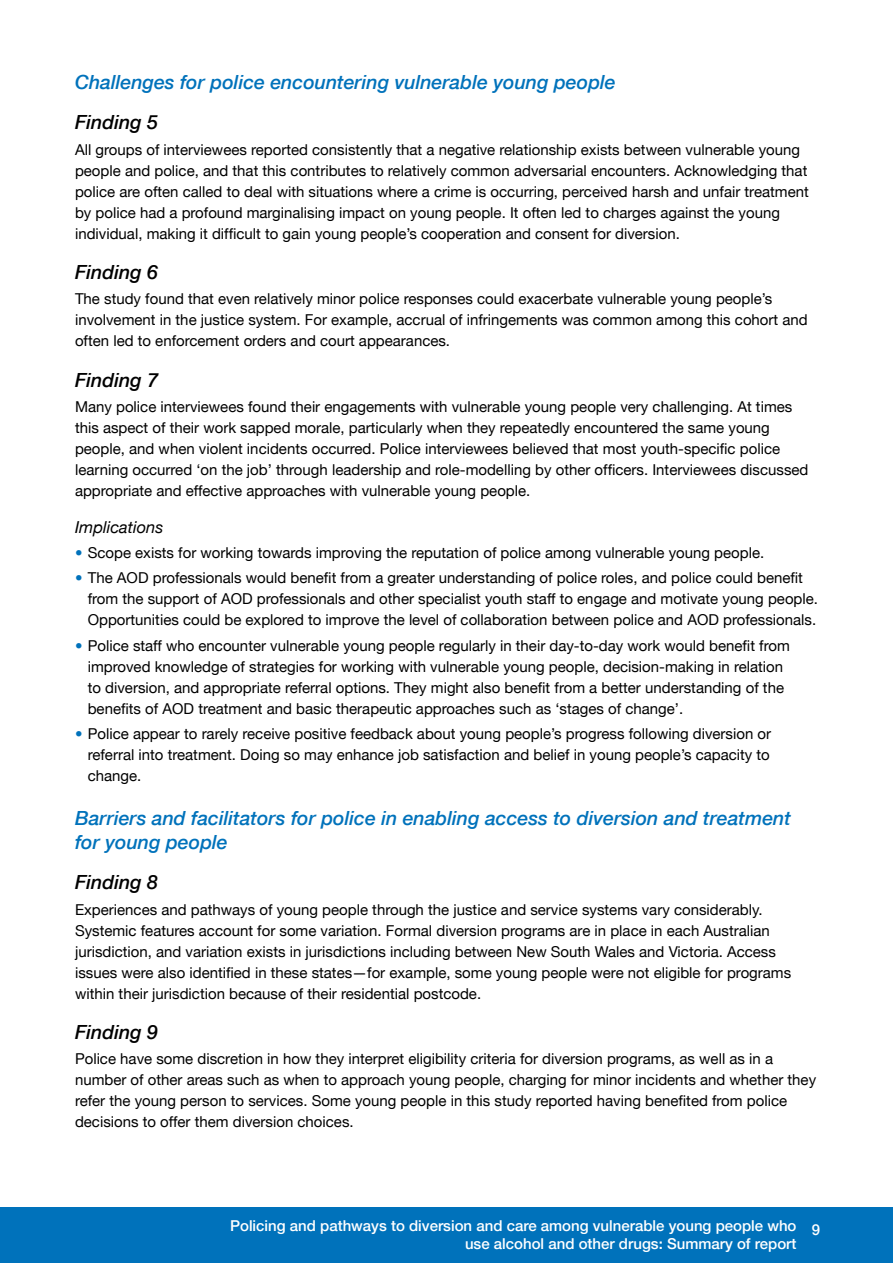
<style>
.page{position:relative;width:893px;height:1263px;background:#fff}
.page>*{position:absolute;margin:0;border:0;box-sizing:border-box;transform-origin:0 0}
.t1{font:italic 500 19.5px/23.4px "Helvetica Neue LT";color:#0072bb}
.t2{font:italic 500 19.5px "Helvetica Neue LT";color:#000}
.t3{font:italic 16.5px "Helvetica Neue LT";color:#000}
.body{font:15px/21px "Helvetica Neue LT";color:#000}
.t4{font:500 15px/18px "Helvetica Neue LT";color:#fff;text-align:right}
.s1{color:#0072bb}
</style>
<div class="page">
<div style="left:0;top:1208px;width:893px;height:55px;background:#0072bb"></div>
<h3 class="t1" style="left:75px;top:70px;width:542px">Challenges for police encountering vulnerable young people</h3>
<h4 class="t2" style="left:75px;top:111px;width:85px">Finding 5</h4>
<p class="body" style="left:75px;top:139px;width:735px">All groups of interviewees reported consistently that a negative relationship exists between vulnerable young people and police, and that this contributes to relatively common adversarial encounters. Acknowledging that police are often called to deal with situations where a crime is occurring, perceived harsh and unfair treatment by police had a profound marginalising impact on young people. It often led to charges against the young individual, making it difficult to gain young people’s cooperation and consent for diversion.</p>
<h4 class="t2" style="left:75px;top:261px;width:85px">Finding 6</h4>
<p class="body" style="left:75px;top:288px;width:734px">The study found that even relatively minor police responses could exacerbate vulnerable young people’s involvement in the justice system. For example, accrual of infringements was common among this cohort and often led to enforcement orders and court appearances.</p>
<h4 class="t2" style="left:75px;top:368px;width:85px">Finding 7</h4>
<p class="body" style="left:75px;top:396px;width:735px">Many police interviewees found their engagements with vulnerable young people very challenging. At times this aspect of their work sapped morale, particularly when they repeatedly encountered the same young people, and when violent incidents occurred. Police interviewees believed that most youth-specific police learning occurred ‘on the job’ through leadership and role-modelling by other officers. Interviewees discussed appropriate and effective approaches with vulnerable young people.</p>
<h5 class="t3" style="left:75px;top:517px;width:90px">Implications</h5>
<p class="body" style="left:75px;top:542px;width:691px"><span class="s1">•</span> Scope exists for working towards improving the reputation of police among vulnerable young people.</p>
<p class="body" style="left:88px;top:567px;width:732px;text-indent:-13px"><span class="s1">•</span> The AOD professionals would benefit from a greater understanding of police roles, and police could benefit from the support of AOD professionals and other specialist youth staff to engage and motivate young people.<br>Opportunities could be explored to improve the level of collaboration between police and AOD professionals.</p>
<p class="body" style="left:88px;top:634px;width:704px;text-indent:-13px"><span class="s1">•</span> Police staff who encounter vulnerable young people regularly in their day-to-day work would benefit from improved knowledge of strategies for working with vulnerable young people, decision-making in relation to diversion, and appropriate referral options. They might also benefit from a better understanding of the benefits of AOD treatment and basic therapeutic approaches such as ‘stages of change’.</p>
<p class="body" style="left:88px;top:723px;width:685px;text-align:justify;text-indent:-13px"><span class="s1">•</span> Police appear to rarely receive positive feedback about young people’s progress following diversion or referral into treatment. Doing so may enhance job satisfaction and belief in young people’s capacity to change.</p>
<h3 class="t1" style="left:75px;top:807px;width:717px">Barriers and facilitators for police in enabling access to diversion and treatment for young people</h3>
<h4 class="t2" style="left:75px;top:871px;width:85px">Finding 8</h4>
<p class="body" style="left:75px;top:898px;width:718px">Experiences and pathways of young people through the justice and service systems vary considerably.<br>Systemic features account for some variation. Formal diversion programs are in place in each Australian jurisdiction, and variation exists in jurisdictions including between New South Wales and Victoria. Access issues were also identified in these states—for example, some young people were not eligible for programs within their jurisdiction because of their residential postcode.</p>
<h4 class="t2" style="left:75px;top:1020px;width:85px">Finding 9</h4>
<p class="body" style="left:75px;top:1048px;width:743px">Police have some discretion in how they interpret eligibility criteria for diversion programs, as well as in a number of other areas such as when to approach young people, charging for minor incidents and whether they refer the young person to services. Some young people in this study reported having benefited from police decisions to offer them diversion choices.</p>
<p class="t4" style="left:230px;top:1216px;width:568px">Policing and pathways to diversion and care among vulnerable young people who use alcohol and other drugs: Summary of report</p>
<p class="t4" style="left:812px;top:1221px;width:10px">9</p>
</div>
